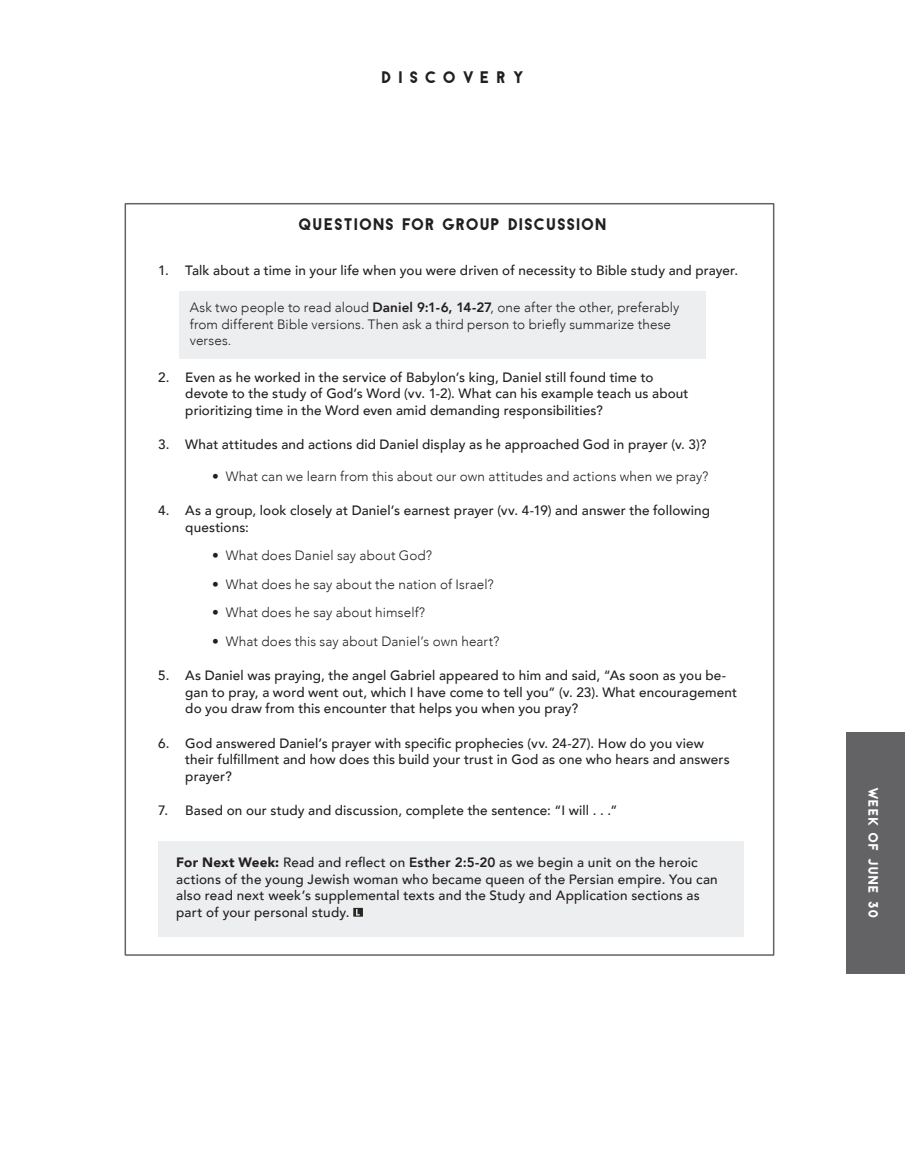
<style>
.page{position:relative;width:905px;height:1161px;background:#fff}
.page>*{position:absolute;margin:0;border:0;box-sizing:border-box;transform-origin:0 0}
.t1{font:15px "Antraste";color:#231f20}
.t2{font:15px "Antraste";letter-spacing:.4em;color:#231f20}
.t3{font:500 13.5px/16.5px "Avenir";letter-spacing:.01em;color:#231f20}
.t4{font:300 13.5px/16.5px "Avenir";letter-spacing:.01em;color:#231f20}
.t5{font:12.3px "Antraste";color:#fff}
.s1{font-weight:800}
.s2{font-weight:900}
</style>
<div class="page">
<div style="left:124px;top:203px;width:650px;height:753px;background:#fff;border:2px solid #636366"></div>
<div style="left:179px;top:291px;width:526px;height:67px;background:#edeeef"></div>
<div style="left:846px;top:732px;width:58px;height:241px;background:#636366"></div>
<div style="left:158px;top:841px;width:585px;height:96px;background:#edeeef"></div>
<svg style="left:353px;top:908px;width:10px;height:9px"></svg>
<p class="t2" style="left:381px;top:68px;width:145px">DISCOVERY</p>
<p class="t1" style="left:298px;top:215px;width:310px">QUESTIONS FOR GROUP DISCUSSION</p>
<p class="t3" style="left:158px;top:262px;width:581px">1. Talk about a time in your life when you were driven of necessity to Bible study and prayer.</p>
<p class="t4" style="left:190px;top:299px;width:491px">Ask two people to read aloud <span class="s1">Daniel 9:1-6, 14-27</span>, one after the other, preferably from different Bible versions. Then ask a third person to briefly summarize these verses.</p>
<p class="t3" style="left:185px;top:368px;width:505px;text-indent:-27px">2. Even as he worked in the service of Babylon’s king, Daniel still found time to devote to the study of God’s Word (vv. 1-2). What can his example teach us about prioritizing time in the Word even amid demanding responsibilities?</p>
<p class="t3" style="left:158px;top:436px;width:549px">3. What attitudes and actions did Daniel display as he approached God in prayer (v. 3)?</p>
<p class="t4" style="left:212px;top:468px;width:498px">• What can we learn from this about our own attitudes and actions when we pray?</p>
<p class="t3" style="left:185px;top:502px;width:526px;text-indent:-27px">4. As a group, look closely at Daniel’s earnest prayer (vv. 4-19) and answer the following questions:</p>
<p class="t4" style="left:212px;top:547px;width:221px">• What does Daniel say about God?</p>
<p class="t4" style="left:212px;top:576px;width:283px">• What does he say about the nation of Israel?</p>
<p class="t4" style="left:212px;top:604px;width:214px">• What does he say about himself?</p>
<p class="t4" style="left:212px;top:633px;width:288px">• What does this say about Daniel’s own heart?</p>
<p class="t3" style="left:185px;top:667px;width:553px;text-indent:-27px">5. As Daniel was praying, the angel Gabriel appeared to him and said, “As soon as you be&shy;gan to pray, a word went out, which I have come to tell you” (v. 23). What encouragement do you draw from this encounter that helps you when you pray?</p>
<p class="t3" style="left:185px;top:734px;width:546px;text-indent:-27px">6. God answered Daniel’s prayer with specific prophecies (vv. 24-27). How do you view their fulfillment and how does this build your trust in God as one who hears and answers prayer?</p>
<p class="t3" style="left:158px;top:802px;width:460px">7. Based on our study and discussion, complete the sentence: “I will . . .”</p>
<p class="t3" style="left:176px;top:853px;width:543px"><span class="s2">For Next Week:</span> Read and reflect on <span class="s1">Esther 2:5-20</span> as we begin a unit on the heroic actions of the young Jewish woman who became queen of the Persian empire. You can also read next week’s supplemental texts and the Study and Application sections as part of your personal study.</p>
<p class="t5" style="left:881px;top:787px;width:134px;rotate:90deg">WEEK OF JUNE 30</p>
</div>
